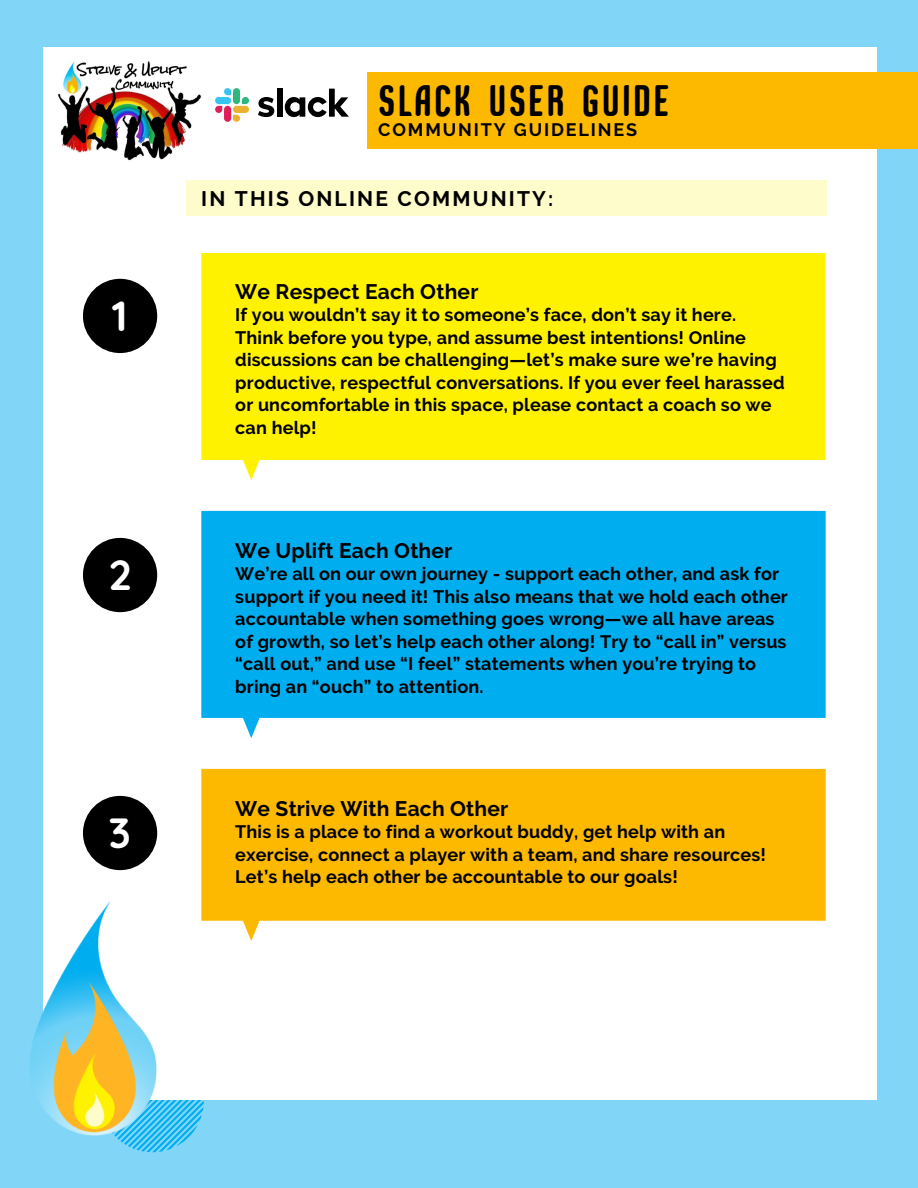
<style>
.page{position:relative;width:918px;height:1188px;background:#81d6f7}
.page>*{position:absolute;margin:0;border:0;box-sizing:border-box;transform-origin:0 0}
.t1{font:42px "Epitough";letter-spacing:.05em;color:#000}
.t2{font:700 42px "Quicksand";color:#fff}
.t3{font:700 21px "Raleway";letter-spacing:.01em;color:#000}
.t4{font:700 21px "Raleway";letter-spacing:.105em;color:#000}
.t5{font:700 18px/22.5px "Raleway";letter-spacing:.01em;color:#000}
.t6{font:700 18px "Raleway";letter-spacing:.105em;color:#000}
</style>
<div class="page">
<svg style="left:114px;top:1100px;width:90px;height:52px"></svg>
<div style="left:43px;top:47px;width:834px;height:1053px;background:#fff"></div>
<img style="left:30px;top:901px;width:127px;height:234px">
<div style="left:187px;top:180px;width:640px;height:36px;background:#fffccc"></div>
<div style="left:368px;top:73px;width:550px;height:76px;background:#fcb900"></div>
<img style="left:58px;top:61px;width:143px;height:100px">
<svg style="left:258px;top:97px;width:16px;height:20px"></svg>
<div style="left:277px;top:89px;width:5px;height:28px;background:#000"></div>
<svg style="left:285px;top:89px;width:64px;height:28px"></svg>
<svg style="left:215px;top:106px;width:7px;height:7px"></svg>
<div style="left:224px;top:106px;width:7px;height:16px;background:#e01e5a;border-radius:4px"></div>
<svg style="left:224px;top:88px;width:7px;height:7px"></svg>
<div style="left:215px;top:97px;width:16px;height:7px;background:#36c5f0;border-radius:4px"></div>
<svg style="left:242px;top:97px;width:7px;height:7px"></svg>
<div style="left:233px;top:88px;width:7px;height:16px;background:#2eb67d;border-radius:4px"></div>
<svg style="left:233px;top:115px;width:7px;height:7px"></svg>
<div style="left:233px;top:106px;width:16px;height:7px;background:#ecb22e;border-radius:4px"></div>
<svg style="left:201px;top:769px;width:625px;height:172px;background:#fcc11d"></svg>
<svg style="left:201px;top:253px;width:625px;height:227px;background:#fff316"></svg>
<svg style="left:201px;top:511px;width:625px;height:227px;background:#16b4f0"></svg>
<div style="left:83px;top:279px;width:74px;height:74px;background:#000;border-radius:50%"></div>
<div style="left:83px;top:538px;width:74px;height:74px;background:#000;border-radius:50%"></div>
<div style="left:83px;top:796px;width:74px;height:74px;background:#000;border-radius:50%"></div>
<p class="t2" style="left:112px;top:289px;width:17px">1</p>
<p class="t2" style="left:109px;top:548px;width:24px">2</p>
<p class="t2" style="left:109px;top:806px;width:23px">3</p>
<p class="t1" style="left:378px;top:86px;width:293px">SLACK USER GUIDE</p>
<p class="t6" style="left:378px;top:119px;width:261px">COMMUNITY GUIDELINES</p>
<p class="t4" style="left:201px;top:186px;width:354px">IN THIS ONLINE COMMUNITY:</p>
<p class="t3" style="left:235px;top:279px;width:245px">We Respect Each Other</p>
<p class="t5" style="left:235px;top:303px;width:502px">If you wouldn’t say it to someone’s face, don’t say it here.</p>
<p class="t5" style="left:235px;top:326px;width:551px">Think before you type, and assume best intentions! Online discussions can be challenging—let’s make sure we’re having productive, respectful conversations. If you ever feel harassed or uncomfortable in this space, please contact a coach so we can help!</p>
<p class="t3" style="left:235px;top:538px;width:219px">We Uplift Each Other</p>
<p class="t5" style="left:235px;top:563px;width:554px">We’re all on our own journey - support each other, and ask for support if you need it! This also means that we hold each other accountable when something goes wrong—we all have areas of growth, so let’s help each other along! Try to “call in” versus “call out,” and use “I feel” statements when you’re trying to bring an “ouch” to attention.</p>
<p class="t3" style="left:235px;top:796px;width:275px">We Strive With Each Other</p>
<p class="t5" style="left:235px;top:821px;width:532px">This is a place to find a workout buddy, get help with an exercise, connect a player with a team, and share resources!<br>Let’s help each other be accountable to our goals!</p>
</div>
